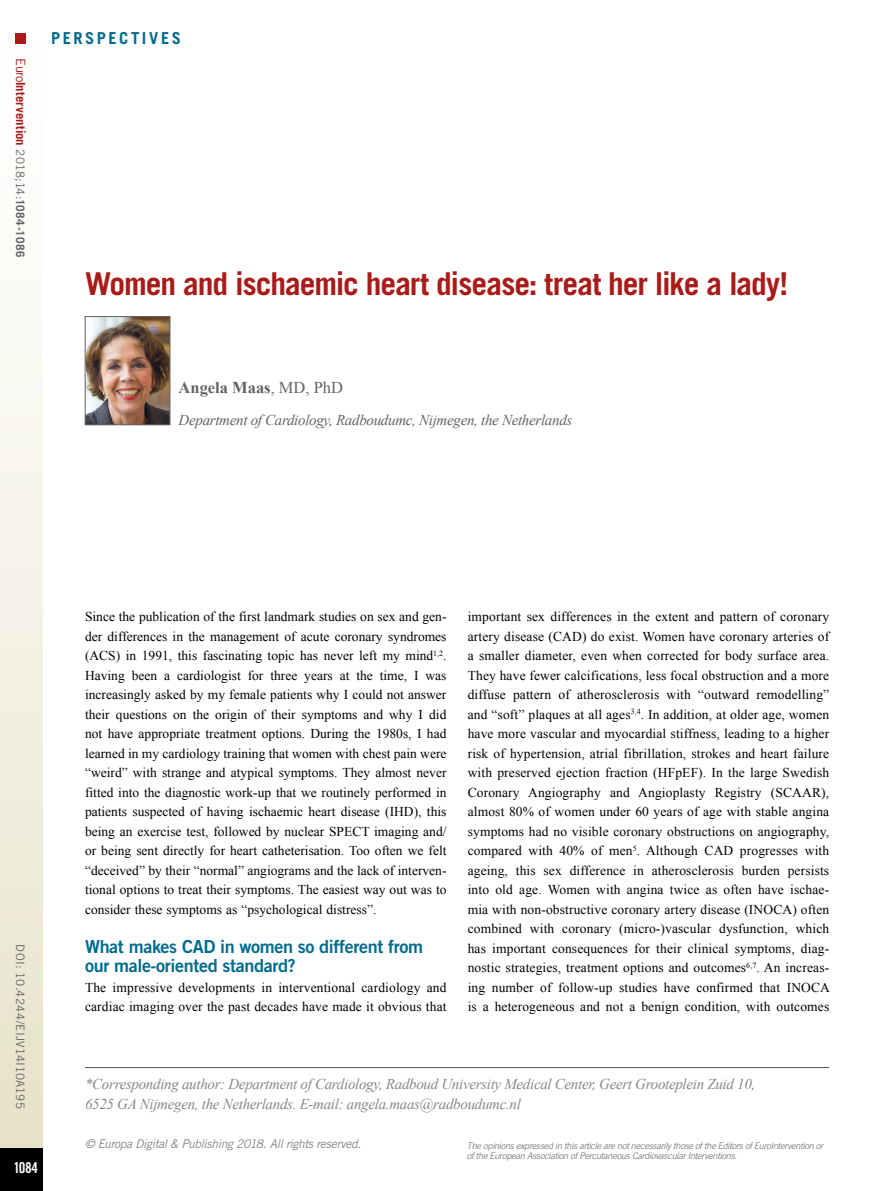
<style>
.page{position:relative;width:893px;height:1191px;background:#fff}
.page>*{position:absolute;margin:0;border:0;box-sizing:border-box;transform-origin:0 0}
.t1{font:700 31.5px "Trade Gothic LT Std";letter-spacing:-.035em;color:#a91b18}
.t2{font:18px/19.5px "Trade Gothic LT Std Bd 2";letter-spacing:-.02em;color:#006b8d}
.t3{font:700 16.5px "Times New Roman";color:#646363}
.t4{font:700 16.5px "Trade Gothic LT Std";letter-spacing:.155em;color:#006b8d}
.t5{font:italic 15px/19.5px "Times New Roman";letter-spacing:-.02em;color:#878787}
.t6{font:italic 15px "Times New Roman";letter-spacing:-.02em;color:#646363}
.t7{font:15px "Trade Gothic LT Std Bd Cn 20";color:#fff}
.t8{font:13.5px/19.5px "Times New Roman";letter-spacing:.01em;color:#000;text-align:justify}
.t9{font:700 12.75px "Trade Gothic LT Std";letter-spacing:.005em;color:#a91b18}
.t10{font:italic 12px "Trade Gothic LT Std";letter-spacing:-.03em;color:#878787}
.t11{font:11.7px "Trade Gothic LT Std";letter-spacing:.02em;color:#646363}
.t12{font:italic 300 9px/10.5px "Trade Gothic LT Std";letter-spacing:-.02em;color:#646363}
.s1{font-weight:400}
.s2{font-weight:400;font-size:11.7px;color:#646363}
.s3{font-size:11.7px;color:#646363}
</style>
<div class="page">
<div style="left:0;top:0;width:43px;height:1191px;background:linear-gradient(to bottom,#fff,#e7e2c9)"></div>
<div style="left:0;top:1148px;width:43px;height:43px;background:#000"></div>
<div style="left:16px;top:34px;width:10px;height:10px;background:#a91b18"></div>
<hr style="left:85px;top:1067px;width:744px;height:1px;background:#575756">
<img style="left:87px;top:318px;width:81px;height:105px">
<div style="left:85px;top:316px;width:85px;height:109px;border:1px solid #646363"></div>
<p class="t9" style="left:29px;top:58px;width:200px;rotate:90deg"><span class="s1">Euro</span>Intervention <span class="s2">2018;14:</span><span class="s3">1084-1086</span></p>
<p class="t4" style="left:51px;top:28px;width:131px">PERSPECTIVES</p>
<h1 class="t1" style="left:85px;top:264px;width:705px">Women and ischaemic heart disease: treat her like a lady!</h1>
<p class="t3" style="left:179px;top:376px;width:166px">Angela Maas<span class="s1">, MD, PhD</span></p>
<p class="t6" style="left:179px;top:410px;width:395px">Department of Cardiology, Radboudumc, Nijmegen, the Netherlands</p>
<p class="t11" style="left:27px;top:944px;width:166px;rotate:90deg">DOI: 10.4244/EIJV14I10A195</p>
<p class="t7" style="left:13px;top:1158px;width:26px">1084</p>
<p class="t8" style="left:85px;top:606px;width:363px">Since the publication of the first landmark studies on sex and gen&shy;der differences in the management of acute coronary syndromes (ACS) in 1991, this fascinating topic has never left my mind<sup>1,2</sup>.<br>Having been a cardiologist for three years at the time, I was increasingly asked by my female patients why I could not answer their questions on the origin of their symptoms and why I did not have appropriate treatment options. During the 1980s, I had learned in my cardiology training that women with chest pain were “weird” with strange and atypical symptoms. They almost never fitted into the diagnostic work-up that we routinely performed in patients suspected of having ischaemic heart disease (IHD), this being an exercise test, followed by nuclear SPECT imaging and/ or being sent directly for heart catheterisation. Too often we felt “deceived” by their “normal” angiograms and the lack of interven&shy;tional options to treat their symptoms. The easiest way out was to consider these symptoms as “psychological distress”.</p>
<h2 class="t2" style="left:85px;top:936px;width:340px">What makes CAD in women so different from our male-oriented standard?</h2>
<p class="t8" style="left:85px;top:977px;width:363px">The impressive developments in interventional cardiology and cardiac imaging over the past decades have made it obvious that</p>
<p class="t8" style="left:468px;top:606px;width:364px">important sex differences in the extent and pattern of coronary artery disease (CAD) do exist. Women have coronary arteries of a smaller diameter, even when corrected for body surface area.<br>They have fewer calcifications, less focal obstruction and a more diffuse pattern of atherosclerosis with “outward remodelling” and “soft” plaques at all ages<sup>3,4</sup>. In addition, at older age, women have more vascular and myocardial stiffness, leading to a higher risk of hypertension, atrial fibrillation, strokes and heart failure with preserved ejection fraction (HFpEF). In the large Swedish Coronary Angiography and Angioplasty Registry (SCAAR), almost 80% of women under 60 years of age with stable angina symptoms had no visible coronary obstructions on angiography, compared with 40% of men<sup>5</sup>. Although CAD progresses with ageing, this sex difference in atherosclerosis burden persists into old age. Women with angina twice as often have ischae&shy;mia with non-obstructive coronary artery disease (INOCA) often combined with coronary (micro-)vascular dysfunction, which has important consequences for their clinical symptoms, diag&shy;nostic strategies, treatment options and outcomes<sup>6,7</sup>. An increas&shy;ing number of follow-up studies have confirmed that INOCA is a heterogeneous and not a benign condition, with outcomes</p>
<p class="t5" style="left:85px;top:1074px;width:672px">*Corresponding author: Department of Cardiology, Radboud University Medical Center, Geert Grooteplein Zuid 10,<br>6525 GA Nijmegen, the Netherlands. E-mail: angela.maas@radboudumc.nl</p>
<p class="t10" style="left:85px;top:1137px;width:278px">© Europa Digital &amp; Publishing 2018. All rights reserved.</p>
<p class="t12" style="left:467px;top:1140px;width:358px">The opinions expressed in this article are not necessarily those of the Editors of EuroIntervention or of the European Association of Percutaneous Cardiovascular Interventions.</p>
</div>
